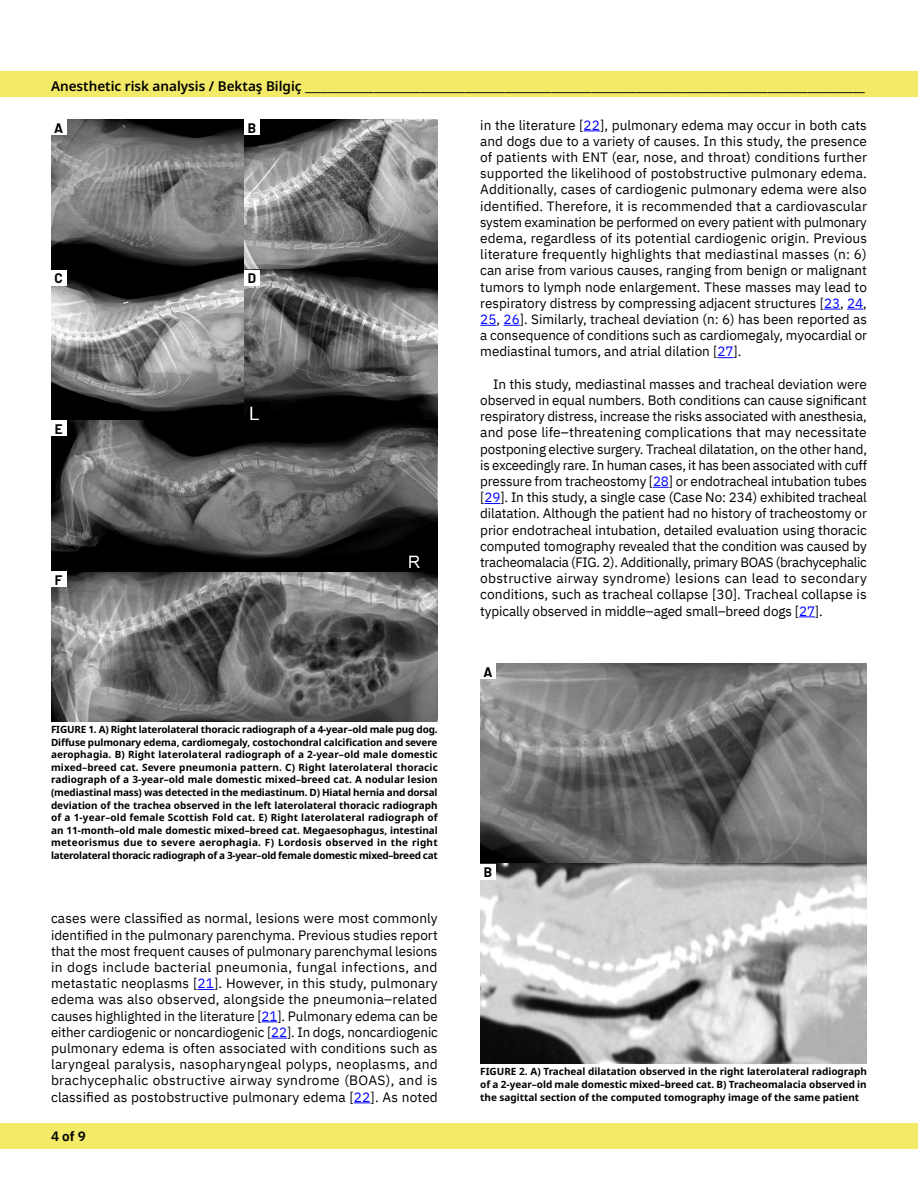
<style>
.page{position:relative;width:918px;height:1188px;background:#fff}
.page>*{position:absolute;margin:0;border:0;box-sizing:border-box;transform-origin:0 0}
.t1{font:13.5px/16.2px "IBM Plex Sans";color:#000;text-align:justify}
.t2{font:600 13.5px "Noto Sans";color:#000}
.t3{font:700 13.5px "Barlow";color:#000}
.t4{font:600 13.5px "IBM Plex Sans";color:#000}
.t5{font:700 10.05px/12.6px "Noto Sans";letter-spacing:-.02em;color:#000;text-align:justify}
.s1{color:#00f}
</style>
<div class="page">
<div style="left:0;top:71px;width:918px;height:26px;background:#f3ea67"></div>
<div style="left:0;top:1123px;width:918px;height:25px;background:#f3ea67"></div>
<svg style="left:584px;top:130px;width:16px;height:1px"></svg>
<svg style="left:824px;top:309px;width:16px;height:1px"></svg>
<svg style="left:847px;top:309px;width:16px;height:1px"></svg>
<svg style="left:480px;top:325px;width:16px;height:1px"></svg>
<svg style="left:504px;top:325px;width:16px;height:1px"></svg>
<svg style="left:717px;top:357px;width:17px;height:1px"></svg>
<svg style="left:653px;top:487px;width:16px;height:1px"></svg>
<svg style="left:484px;top:503px;width:16px;height:1px"></svg>
<svg style="left:799px;top:616px;width:16px;height:1px"></svg>
<svg style="left:198px;top:989px;width:16px;height:1px"></svg>
<svg style="left:262px;top:1021px;width:15px;height:1px"></svg>
<svg style="left:271px;top:1038px;width:16px;height:1px"></svg>
<svg style="left:354px;top:1102px;width:16px;height:1px"></svg>
<img style="left:51px;top:119px;width:387px;height:603px">
<div style="left:51px;top:119px;width:15px;height:16px;background:#fff"></div>
<div style="left:51px;top:270px;width:15px;height:15px;background:#fff"></div>
<div style="left:244px;top:270px;width:16px;height:15px;background:#fff"></div>
<div style="left:51px;top:420px;width:15px;height:16px;background:#fff"></div>
<div style="left:51px;top:571px;width:15px;height:16px;background:#fff"></div>
<div style="left:244px;top:119px;width:16px;height:16px;background:#fff"></div>
<img style="left:480px;top:663px;width:387px;height:401px">
<div style="left:480px;top:663px;width:16px;height:16px;background:#fff"></div>
<div style="left:480px;top:864px;width:16px;height:15px;background:#fff"></div>
<p class="t2" style="left:51px;top:79px;width:815px">Anesthetic risk analysis / Bektaş Bilgiç __________________________________________________________________________________________________</p>
<p class="t3" style="left:54px;top:118px;width:11px">A</p>
<p class="t3" style="left:248px;top:118px;width:10px">B</p>
<p class="t3" style="left:55px;top:268px;width:10px">C</p>
<p class="t3" style="left:248px;top:268px;width:10px">D</p>
<p class="t3" style="left:55px;top:419px;width:9px">E</p>
<p class="t3" style="left:55px;top:570px;width:9px">F</p>
<p class="t5" style="left:51px;top:723px;width:388px">FIGURE 1. A) Right laterolateral thoracic radiograph of a 4-year–old male pug dog.<br>Diffuse pulmonary edema, cardiomegaly, costochondral calcification and severe aerophagia. B) Right laterolateral radiograph of a 2-year–old male domestic mixed–breed cat. Severe pneumonia pattern. C) Right laterolateral thoracic radiograph of a 3-year–old male domestic mixed–breed cat. A nodular lesion (mediastinal mass) was detected in the mediastinum. D) Hiatal hernia and dorsal deviation of the trachea observed in the left laterolateral thoracic radiograph of a 1-year–old female Scottish Fold cat. E) Right laterolateral radiograph of an 11-month–old male domestic mixed–breed cat. Megaesophagus, intestinal meteorismus due to severe aerophagia. F) Lordosis observed in the right laterolateral thoracic radiograph of a 3-year–old female domestic mixed–breed cat</p>
<p class="t1" style="left:51px;top:909px;width:388px">cases were classified as normal, lesions were most commonly identified in the pulmonary parenchyma. Previous studies report that the most frequent causes of pulmonary parenchymal lesions in dogs include bacterial pneumonia, fungal infections, and metastatic neoplasms [<span class="s1">21</span>]. However, in this study, pulmonary edema was also observed, alongside the pneumonia–related causes highlighted in the literature [<span class="s1">21</span>]. Pulmonary edema can be either cardiogenic or noncardiogenic [<span class="s1">22</span>]. In dogs, noncardiogenic pulmonary edema is often associated with conditions such as laryngeal paralysis, nasopharyngeal polyps, neoplasms, and brachycephalic obstructive airway syndrome (BOAS), and is classified as postobstructive pulmonary edema [<span class="s1">22</span>]. As noted</p>
<p class="t4" style="left:51px;top:1126px;width:36px">4 of 9</p>
<p class="t1" style="left:480px;top:116px;width:388px">in the literature [<span class="s1">22</span>], pulmonary edema may occur in both cats and dogs due to a variety of causes. In this study, the presence of patients with ENT (ear, nose, and throat) conditions further supported the likelihood of postobstructive pulmonary edema.<br>Additionally, cases of cardiogenic pulmonary edema were also identified. Therefore, it is recommended that a cardiovascular system examination be performed on every patient with pulmonary edema, regardless of its potential cardiogenic origin. Previous literature frequently highlights that mediastinal masses (n: 6) can arise from various causes, ranging from benign or malignant tumors to lymph node enlargement. These masses may lead to respiratory distress by compressing adjacent structures [<span class="s1">23</span>, <span class="s1">24</span>, <span class="s1">25</span>, <span class="s1">26</span>]. Similarly, tracheal deviation (n: 6) has been reported as a consequence of conditions such as cardiomegaly, myocardial or mediastinal tumors, and atrial dilation [<span class="s1">27</span>].</p>
<p class="t1" style="left:480px;top:375px;width:388px;text-indent:13px">In this study, mediastinal masses and tracheal deviation were observed in equal numbers. Both conditions can cause significant respiratory distress, increase the risks associated with anesthesia, and pose life–threatening complications that may necessitate postponing elective surgery. Tracheal dilatation, on the other hand, is exceedingly rare. In human cases, it has been associated with cuff pressure from tracheostomy [<span class="s1">28</span>] or endotracheal intubation tubes [<span class="s1">29</span>]. In this study, a single case (Case No: 234) exhibited tracheal dilatation. Although the patient had no history of tracheostomy or prior endotracheal intubation, detailed evaluation using thoracic computed tomography revealed that the condition was caused by tracheomalacia (FIG. 2). Additionally, primary BOAS (brachycephalic obstructive airway syndrome) lesions can lead to secondary conditions, such as tracheal collapse [30]. Tracheal collapse is typically observed in middle–aged small–breed dogs [<span class="s1">27</span>].</p>
<p class="t3" style="left:483px;top:662px;width:11px">A</p>
<p class="t3" style="left:484px;top:862px;width:10px">B</p>
<p class="t5" style="left:480px;top:1066px;width:388px">FIGURE 2. A) Tracheal dilatation observed in the right laterolateral radiograph of a 2-year–old male domestic mixed–breed cat. B) Tracheomalacia observed in the sagittal section of the computed tomography image of the same patient</p>
</div>
